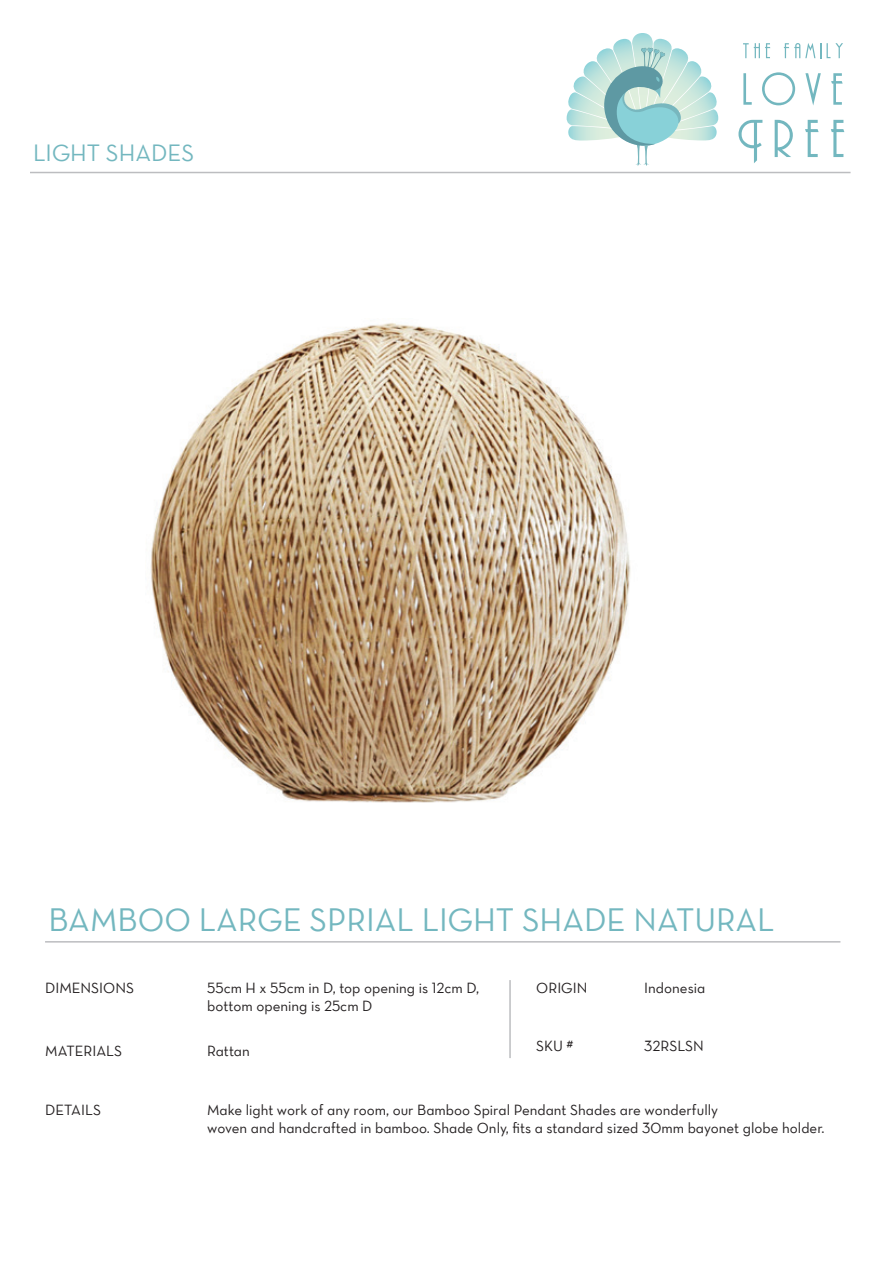
<style>
.page{position:relative;width:893px;height:1263px;background:#fff}
.page>*{position:absolute;margin:0;border:0;box-sizing:border-box;transform-origin:0 0}
.t1{font:33px "Neutra Text Book Alt";color:#73b7bf}
.t2{font:24px "Neutra Text Book Alt";color:#73b7bf}
.t3{font:15px/18px "Neutra Text Book Alt";color:#231f20}
</style>
<div class="page">
<img style="left:150px;top:323px;width:481px;height:480px">
<hr style="left:30px;top:172px;width:820px;height:1px;background:#bcbdc0">
<hr style="left:45px;top:941px;width:795px;height:1px;background:#bcbdc0">
<svg style="left:743px;top:43px;width:27px;height:15px"></svg>
<svg style="left:784px;top:43px;width:59px;height:15px"></svg>
<svg style="left:743px;top:73px;width:9px;height:32px"></svg>
<svg style="left:762px;top:72px;width:33px;height:33px"></svg>
<svg style="left:805px;top:73px;width:16px;height:32px"></svg>
<svg style="left:831px;top:73px;width:12px;height:32px"></svg>
<svg style="left:738px;top:120px;width:24px;height:43px"></svg>
<svg style="left:775px;top:120px;width:18px;height:37px"></svg>
<svg style="left:805px;top:120px;width:14px;height:37px"></svg>
<svg style="left:831px;top:120px;width:13px;height:37px"></svg>
<svg style="left:566px;top:33px;width:152px;height:133px"></svg>
<hr style="left:509px;top:980px;width:2px;height:78px;background:#bcbdc0">
<h2 class="t2" style="left:33px;top:138px;width:163px">LIGHT SHADES</h2>
<h1 class="t1" style="left:48px;top:900px;width:728px">BAMBOO LARGE SPRIAL LIGHT SHADE NATURAL</h1>
<p class="t3" style="left:45px;top:978px;width:90px">DIMENSIONS</p>
<p class="t3" style="left:207px;top:978px;width:273px">55cm H x 55cm in D, top opening is 12cm D, bottom opening is 25cm D</p>
<p class="t3" style="left:45px;top:1042px;width:78px">MATERIALS</p>
<p class="t3" style="left:207px;top:1042px;width:44px">Rattan</p>
<p class="t3" style="left:536px;top:978px;width:53px">ORIGIN</p>
<p class="t3" style="left:644px;top:978px;width:63px">Indonesia</p>
<p class="t3" style="left:536px;top:1036px;width:39px">SKU #</p>
<p class="t3" style="left:644px;top:1036px;width:61px">32RSLSN</p>
<p class="t3" style="left:45px;top:1101px;width:57px">DETAILS</p>
<p class="t3" style="left:207px;top:1101px;width:619px">Make light work of any room, our Bamboo Spiral Pendant Shades are wonderfully<br>woven and handcrafted in bamboo. Shade Only, fits a standard sized 30mm bayonet globe holder.</p>
</div>
